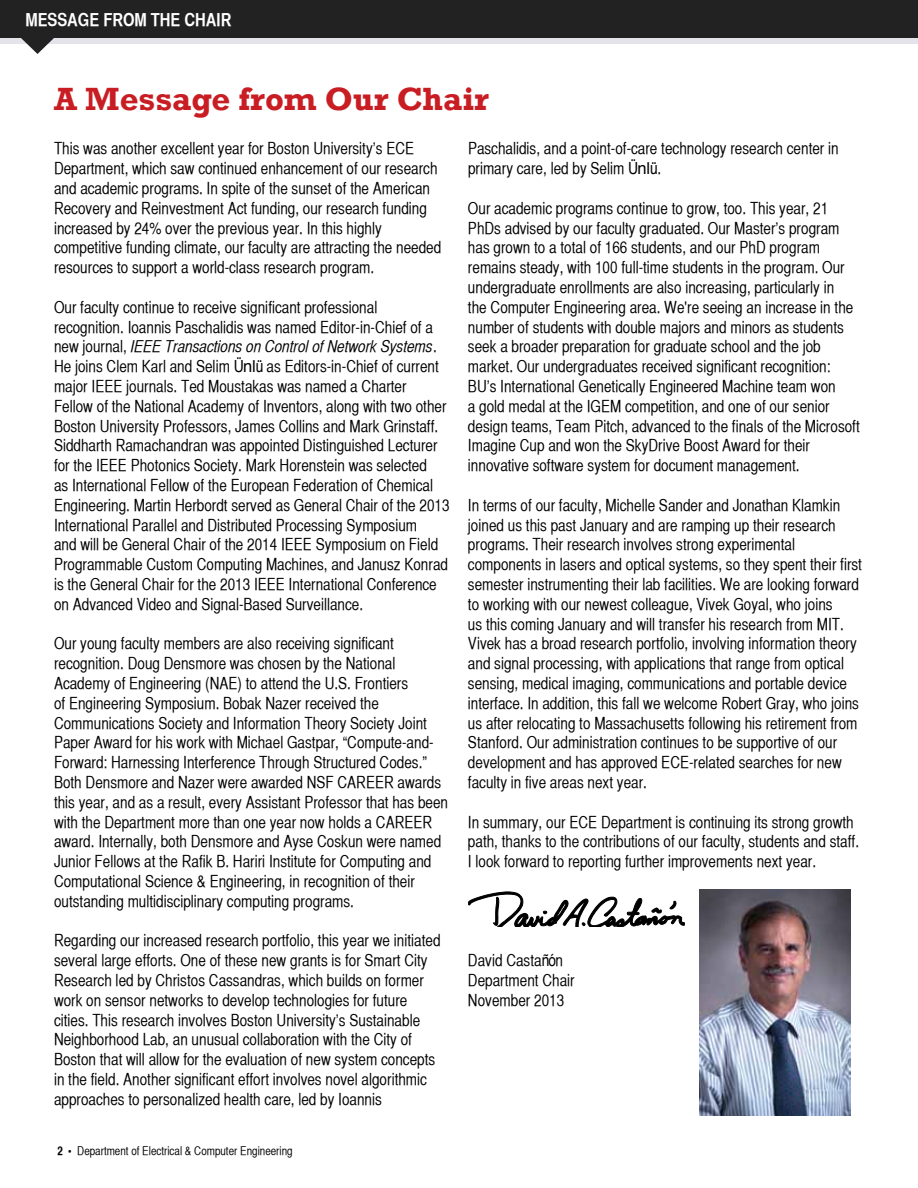
<style>
.page{position:relative;width:918px;height:1188px;background:#fff}
.page>*{position:absolute;margin:0;border:0;box-sizing:border-box;transform-origin:0 0}
.t1{font:700 33px "Rockwell";color:#c81d23}
.t2{font:18px "Helvetica CY Bold";color:#fff}
.t3{font:16.5px/19.8px "Helvetica CY Plain";color:#000}
.t4{font:16.5px "Helvetica CY Oblique";color:#000}
.t5{font:12px "Helvetica CY Plain";color:#000}
.s1{font-family:"Helvetica CY Plain"}
.s2{font-family:"Helvetica";font-size:16.65px}
.s3{font-family:"Helvetica"}
.s4{font-family:"Helvetica";font-size:16.8px}
.s5{font-family:"Helvetica CY Bold"}
</style>
<div class="page">
<div style="left:0;top:33px;width:918px;height:11px;background:#e3e3e9"></div>
<div style="left:0;top:0;width:918px;height:38px;background:#222"></div>
<svg style="left:21px;top:38px;width:33px;height:16px"></svg>
<img style="left:699px;top:890px;width:151px;height:226px">
<svg style="left:468px;top:892px;width:217px;height:35px"></svg>
<p class="t2" style="left:26px;top:9px;width:207px">MESSAGE FROM THE CHAIR</p>
<h1 class="t1" style="left:54px;top:79px;width:436px">A Message from Our Chair</h1>
<p class="t3" style="left:54px;top:139px;width:389px">This was another excellent year for Boston University’s ECE Department, which saw continued enhancement of our research and academic programs. In spite of the sunset of the American Recovery and Reinvestment Act funding, our research funding increased by 24% over the previous year. In this highly competitive funding climate, our faculty are attracting the needed resources to support a world-class research program.</p>
<p class="t3" style="left:54px;top:297px;width:381px">Our faculty continue to receive significant professional recognition. Ioannis Paschalidis was named Editor-in-Chief of a</p>
<p class="t4" style="left:54px;top:337px;width:384px"><span class="s1">new journal,</span> IEEE Transactions on Control of Network Systems<span class="s1">.</span></p>
<p class="t3" style="left:54px;top:357px;width:397px">He joins Clem Karl and Selim <span class="s2">Ü</span><span class="s3">nl</span><span class="s4">ü</span> as Editors-in-Chief of current major IEEE journals. Ted Moustakas was named a Charter Fellow of the National Academy of Inventors, along with two other Boston University Professors, James Collins and Mark Grinstaff.<br>Siddharth Ramachandran was appointed Distinguished Lecturer for the IEEE Photonics Society. Mark Horenstein was selected<br>as International Fellow of the European Federation of Chemical Engineering. Martin Herbordt served as General Chair of the 2013<br>International Parallel and Distributed Processing Symposium<br>and will be General Chair of the 2014 IEEE Symposium on Field Programmable Custom Computing Machines, and Janusz Konrad is the General Chair for the 2013 IEEE International Conference on Advanced Video and Signal-Based Surveillance.</p>
<p class="t3" style="left:54px;top:634px;width:396px">Our young faculty members are also receiving significant recognition. Doug Densmore was chosen by the National Academy of Engineering (NAE) to attend the U.S. Frontiers<br>of Engineering Symposium. Bobak Nazer received the Communications Society and Information Theory Society Joint Paper Award for his work with Michael Gastpar, “Compute-and-Forward: Harnessing Interference Through Structured Codes.” Both Densmore and Nazer were awarded NSF CAREER awards this year, and as a result, every Assistant Professor that has been with the Department more than one year now holds a CAREER award. Internally, both Densmore and Ayse Coskun were named Junior Fellows at the Rafik B. Hariri Institute for Computing and Computational Science &amp; Engineering, in recognition of their outstanding multidisciplinary computing programs.</p>
<p class="t3" style="left:54px;top:931px;width:388px">Regarding our increased research portfolio, this year we initiated several large efforts. One of these new grants is for Smart City Research led by Christos Cassandras, which builds on former work on sensor networks to develop technologies for future cities. This research involves Boston University’s Sustainable Neighborhood Lab, an unusual collaboration with the City of Boston that will allow for the evaluation of new system concepts in the field. Another significant effort involves novel algorithmic approaches to personalized health care, led by Ioannis</p>
<p class="t5" style="left:57px;top:1144px;width:237px"><span class="s5">2 •</span> Department of Electrical &amp; Computer Engineering</p>
<p class="t3" style="left:468px;top:139px;width:372px">Paschalidis, and a point-of-care technology research center in primary care, led by Selim <span class="s2">Ü</span><span class="s3">nl</span><span class="s4">ü</span>.</p>
<p class="t3" style="left:468px;top:198px;width:393px">Our academic programs continue to grow, too. This year, 21<br>PhDs advised by our faculty graduated. Our Master’s program has grown to a total of 166 students, and our PhD program remains steady, with 100 full-time students in the program. Our undergraduate enrollments are also increasing, particularly in<br>the Computer Engineering area. We're seeing an increase in the number of students with double majors and minors as students seek a broader preparation for graduate school and the job market. Our undergraduates received significant recognition:<br>BU’s International Genetically Engineered Machine team won<br>a gold medal at the IGEM competition, and one of our senior design teams, Team Pitch, advanced to the finals of the Microsoft Imagine Cup and won the SkyDrive Boost Award for their innovative software system for document management.</p>
<p class="t3" style="left:468px;top:495px;width:396px">In terms of our faculty, Michelle Sander and Jonathan Klamkin joined us this past January and are ramping up their research programs. Their research involves strong experimental components in lasers and optical systems, so they spent their first semester instrumenting their lab facilities. We are looking forward to working with our newest colleague, Vivek Goyal, who joins<br>us this coming January and will transfer his research from MIT.<br>Vivek has a broad research portfolio, involving information theory and signal processing, with applications that range from optical sensing, medical imaging, communications and portable device interface. In addition, this fall we welcome Robert Gray, who joins us after relocating to Massachusetts following his retirement from Stanford. Our administration continues to be supportive of our development and has approved ECE-related searches for new faculty in five areas next year.</p>
<p class="t3" style="left:468px;top:812px;width:393px">In summary, our ECE Department is continuing its strong growth path, thanks to the contributions of our faculty, students and staff.<br>I look forward to reporting further improvements next year.</p>
<p class="t3" style="left:468px;top:951px;width:108px">David Casta<span class="s3">ñó</span>n<br>Department Chair<br>November 2013</p>
</div>
